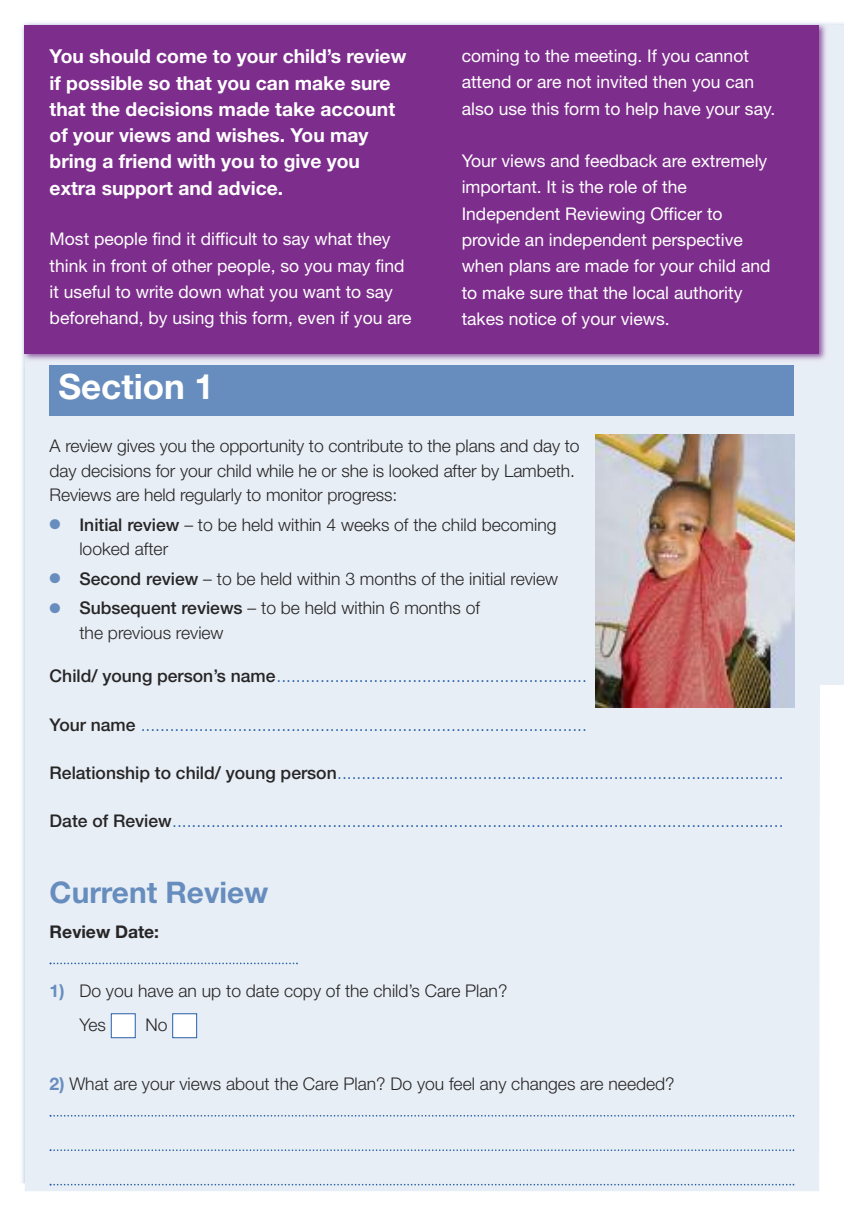
<style>
.page{position:relative;width:844px;height:1216px;background:#fff}
.page>*{position:absolute;margin:0;border:0;box-sizing:border-box;transform-origin:0 0}
.t1{font:700 35px "Helvetica Neue";color:#fff}
.t2{font:700 29.75px "Helvetica Neue";color:#678dbe}
.t3{font:700 19.25px/26.2px "Helvetica Neue";color:#fff}
.t4{font:300 17.5px/24.5px "Helvetica Neue";color:#272627}
.t5{font:300 17.5px "Helvetica Neue";color:#2860a9}
.t6{font:17.5px/26.2px "Helvetica Neue";color:#fff}
.t7{font:700 17.5px "Helvetica Neue";color:#272627}
.s1{color:#678dbe}
.s2{font-weight:500}
.s3{font-weight:500;color:#272627}
.s4{font-weight:700;color:#678dbe}
</style>
<div class="page">
<div style="left:25px;top:25px;width:818px;height:1166px;background:#e8eef5"></div>
<img style="left:25px;top:25px;width:807px;height:342px">
<div style="left:25px;top:25px;width:794px;height:328px;background:#7d2d8c"></div>
<div style="left:50px;top:365px;width:744px;height:51px;background:#678dbe"></div>
<svg style="left:50px;top:962px;width:248px;height:2px"></svg>
<svg style="left:50px;top:1114px;width:744px;height:2px"></svg>
<svg style="left:50px;top:1149px;width:744px;height:1px"></svg>
<svg style="left:50px;top:1183px;width:744px;height:2px"></svg>
<div style="left:112px;top:1014px;width:23px;height:23px;background:#fff"></div>
<div style="left:111px;top:1013px;width:25px;height:25px;border:1px solid #2860a9"></div>
<div style="left:173px;top:1014px;width:23px;height:23px;background:#fff"></div>
<div style="left:172px;top:1013px;width:25px;height:25px;border:1px solid #2860a9"></div>
<img style="left:595px;top:434px;width:199px;height:273px">
<p class="t3" style="left:50px;top:45px;width:358px">You should come to your child’s review if possible so that you can make sure that the decisions made take account of your views and wishes. You may bring a friend with you to give you extra support and advice.</p>
<p class="t6" style="left:50px;top:228px;width:363px">Most people find it difficult to say what they think in front of other people, so you may find it useful to write down what you want to say beforehand, by using this form, even if you are</p>
<h1 class="t1" style="left:58px;top:374px;width:157px">Section 1</h1>
<p class="t6" style="left:461px;top:44px;width:315px">coming to the meeting. If you cannot attend or are not invited then you can also use this form to help have your say.</p>
<p class="t6" style="left:461px;top:149px;width:310px">Your views and feedback are extremely important. It is the role of the Independent Reviewing Officer to provide an independent perspective when plans are made for your child and to make sure that the local authority takes notice of your views.</p>
<p class="t4" style="left:50px;top:435px;width:531px">A review gives you the opportunity to contribute to the plans and day to day decisions for your child while he or she is looked after by Lambeth.<br>Reviews are held regularly to monitor progress:</p>
<p class="t4" style="left:79px;top:514px;width:478px;text-indent:-30px"><span class="s1">●</span> <span class="s2">Initial review</span> – to be held within 4 weeks of the child becoming looked after</p>
<p class="t4" style="left:50px;top:567px;width:510px"><span class="s1">●</span> <span class="s2">Second review</span> – to be held within 3 months of the initial review</p>
<p class="t4" style="left:79px;top:597px;width:402px;text-indent:-30px"><span class="s1">●</span> <span class="s2">Subsequent reviews</span> – to be held within 6 months of the previous review</p>
<p class="t5" style="left:50px;top:669px;width:538px"><span class="s3">Child/ young person’s name</span>................................................................</p>
<p class="t5" style="left:50px;top:718px;width:538px"><span class="s3">Your name</span> ............................................................................................</p>
<p class="t5" style="left:50px;top:766px;width:735px"><span class="s3">Relationship to child/ young person</span>............................................................................................</p>
<p class="t5" style="left:50px;top:814px;width:735px"><span class="s3">Date of Review</span>..............................................................................................................................</p>
<h2 class="t2" style="left:50px;top:882px;width:220px">Current Review</h2>
<p class="t7" style="left:50px;top:925px;width:111px">Review Date:</p>
<p class="t4" style="left:79px;top:974px;width:429px;line-height:34.5px;text-indent:-30px"><span class="s4">1)</span> Do you have an up to date copy of the child’s Care Plan?<br>Yes</p>
<p class="t4" style="left:145px;top:1014px;width:24px">No</p>
<p class="t4" style="left:50px;top:1073px;width:626px"><span class="s4">2)</span> What are your views about the Care Plan? Do you feel any changes are needed?</p>
</div>
